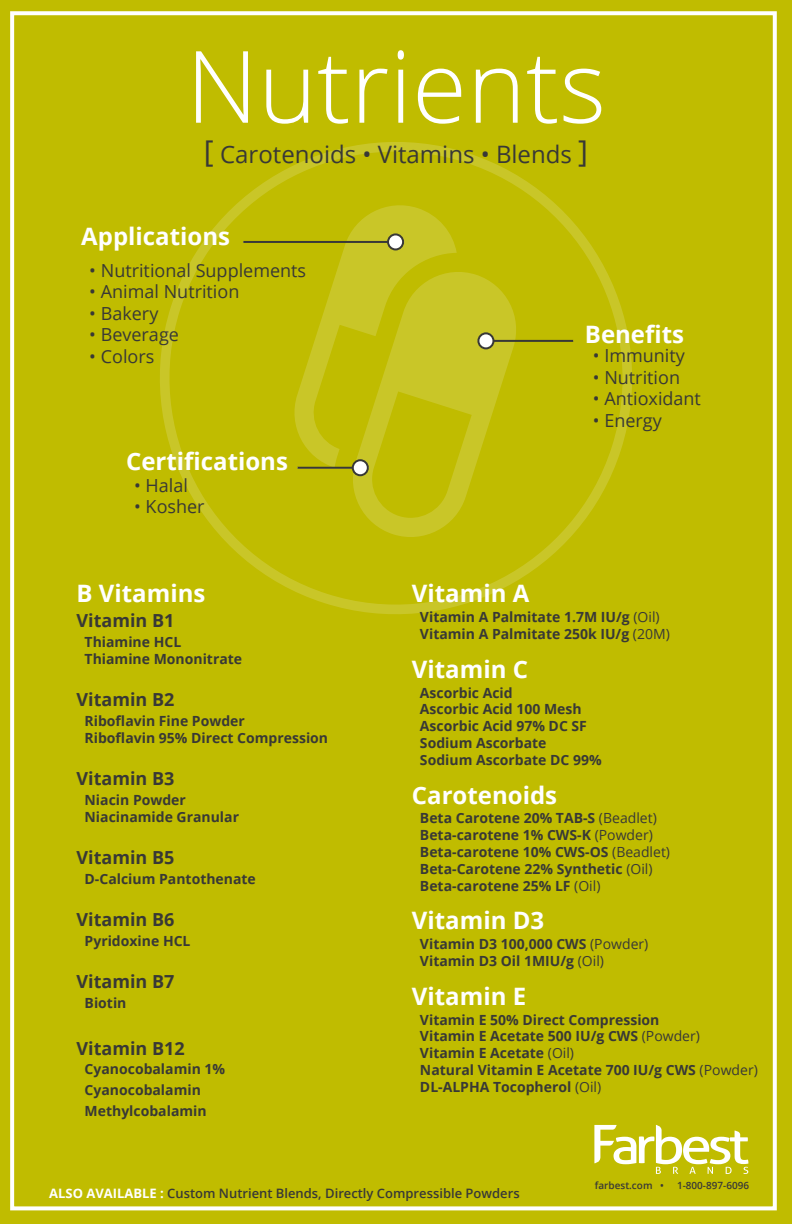
<style>
.page{position:relative;width:792px;height:1224px;background:#c0bc00}
.page>*{position:absolute;margin:0;border:0;box-sizing:border-box;transform-origin:0 0}
.t1{font:300 100px "Open Sans";color:#fff}
.t2{font:700 24px "Open Sans";color:#fff}
.t3{font:24px "Open Sans";color:#383836}
.t4{font:18px "Open Sans";color:#383836}
.t5{font:700 18px "Open Sans";color:#383836}
.t6{font:700 14px/16.8px "Open Sans";color:#383836}
.t7{font:600 13px "Open Sans";color:#383836}
.t8{font:600 10px "Open Sans";color:#383836}
.s1{font-size:30px}
.s2{font-weight:400}
.s3{font-weight:700;color:#fff}
</style>
<div class="page">
<div style="left:10px;top:11px;width:767px;height:1199px;border:4px solid #fff"></div>
<svg style="left:160px;top:142px;width:472px;height:472px"></svg>
<svg style="left:288px;top:198px;width:169px;height:270px"></svg>
<svg style="left:346px;top:265px;width:177px;height:279px"></svg>
<hr style="left:486px;top:340px;width:87px;height:2px;background:#383836">
<svg style="left:477px;top:332px;width:17px;height:17px"></svg>
<hr style="left:298px;top:467px;width:63px;height:2px;background:#383836">
<svg style="left:352px;top:459px;width:17px;height:17px"></svg>
<hr style="left:243px;top:241px;width:153px;height:2px;background:#383836">
<svg style="left:387px;top:233px;width:17px;height:17px"></svg>
<svg style="left:594px;top:1125px;width:154px;height:49px"></svg>
<h1 class="t1" style="left:186px;top:18px;width:422px">Nutrients</h1>
<h2 class="t3" style="left:204px;top:138px;width:386px"><span class="s1">[</span> Carotenoids • Vitamins • Blends <span class="s1">]</span></h2>
<h2 class="t2" style="left:81px;top:219px;width:150px">Applications</h2>
<p class="t4" style="left:89px;top:258px;width:218px">• Nutritional Supplements</p>
<p class="t4" style="left:89px;top:279px;width:152px">• Animal Nutrition</p>
<p class="t4" style="left:89px;top:301px;width:71px">• Bakery</p>
<p class="t4" style="left:89px;top:322px;width:91px">• Beverage</p>
<p class="t4" style="left:89px;top:344px;width:67px">• Colors</p>
<h2 class="t2" style="left:126px;top:445px;width:163px">Certifications</h2>
<p class="t4" style="left:134px;top:473px;width:55px">• Halal</p>
<p class="t4" style="left:134px;top:495px;width:72px">• Kosher</p>
<h2 class="t2" style="left:77px;top:577px;width:130px">B Vitamins</h2>
<p class="t5" style="left:77px;top:608px;width:99px">Vitamin B1</p>
<p class="t6" style="left:85px;top:633px;width:159px">Thiamine HCL<br>Thiamine Mononitrate</p>
<p class="t5" style="left:77px;top:687px;width:99px">Vitamin B2</p>
<p class="t6" style="left:85px;top:712px;width:245px">Riboflavin Fine Powder<br>Riboflavin 95% Direct Compression</p>
<p class="t5" style="left:77px;top:766px;width:99px">Vitamin B3</p>
<p class="t6" style="left:85px;top:791px;width:156px">Niacin Powder<br>Niacinamide Granular</p>
<p class="t5" style="left:77px;top:845px;width:99px">Vitamin B5</p>
<p class="t6" style="left:85px;top:870px;width:173px">D-Calcium Pantothenate</p>
<p class="t5" style="left:77px;top:907px;width:99px">Vitamin B6</p>
<p class="t6" style="left:85px;top:932px;width:107px">Pyridoxine HCL</p>
<p class="t5" style="left:77px;top:969px;width:99px">Vitamin B7</p>
<p class="t6" style="left:85px;top:994px;width:43px">Biotin</p>
<p class="t5" style="left:77px;top:1035px;width:110px">Vitamin B12</p>
<p class="t6" style="left:85px;top:1059px;width:142px;line-height:20.8px">Cyanocobalamin 1%<br>Cyanocobalamin<br>Methylcobalamin</p>
<h2 class="t2" style="left:585px;top:317px;width:101px">Benefits</h2>
<p class="t4" style="left:593px;top:343px;width:94px">• Immunity</p>
<p class="t4" style="left:593px;top:365px;width:89px">• Nutrition</p>
<p class="t4" style="left:593px;top:386px;width:110px">• Antioxidant</p>
<p class="t4" style="left:593px;top:408px;width:70px">• Energy</p>
<h2 class="t2" style="left:412px;top:577px;width:119px">Vitamin A</h2>
<p class="t6" style="left:420px;top:608px;width:251px">Vitamin A Palmitate 1.7M IU/g <span class="s2">(Oil)<br></span>Vitamin A Palmitate 250k IU/g <span class="s2">(20M)</span></p>
<h2 class="t2" style="left:412px;top:652px;width:118px">Vitamin C</h2>
<p class="t6" style="left:420px;top:684px;width:183px">Ascorbic Acid<br>Ascorbic Acid 100 Mesh<br>Ascorbic Acid 97% DC SF<br>Sodium Ascorbate<br>Sodium Ascorbate DC 99%</p>
<h2 class="t2" style="left:412px;top:778px;width:147px">Carotenoids</h2>
<p class="t6" style="left:420px;top:810px;width:252px">Beta Carotene 20% TAB-S <span class="s2">(Beadlet)<br></span>Beta-carotene 1% CWS-K <span class="s2">(Powder)<br></span>Beta-carotene 10% CWS-OS <span class="s2">(Beadlet)<br></span>Beta-Carotene 22% Synthetic <span class="s2">(Oil)<br></span>Beta-carotene 25% LF <span class="s2">(Oil)</span></p>
<h2 class="t2" style="left:412px;top:904px;width:134px">Vitamin D3</h2>
<p class="t6" style="left:420px;top:935px;width:230px">Vitamin D3 100,000 CWS <span class="s2">(Powder)<br></span>Vitamin D3 Oil 1MIU/g <span class="s2">(Oil)</span></p>
<h2 class="t2" style="left:412px;top:979px;width:116px">Vitamin E</h2>
<p class="t6" style="left:420px;top:1011px;width:339px">Vitamin E 50% Direct Compression<br>Vitamin E Acetate 500 IU/g CWS <span class="s2">(Powder)<br></span>Vitamin E Acetate <span class="s2">(Oil)<br></span>Natural Vitamin E Acetate 700 IU/g CWS <span class="s2">(Powder)<br></span>DL-ALPHA Tocopherol <span class="s2">(Oil)</span></p>
<p class="t7" style="left:49px;top:1184px;width:472px"><span class="s3">ALSO AVAILABLE :</span> Custom Nutrient Blends, Directly Compressible Powders</p>
<p class="t8" style="left:595px;top:1178px;width:71px">farbest.com •</p>
<p class="t8" style="left:677px;top:1178px;width:74px">1-800-897-6096</p>
</div>
